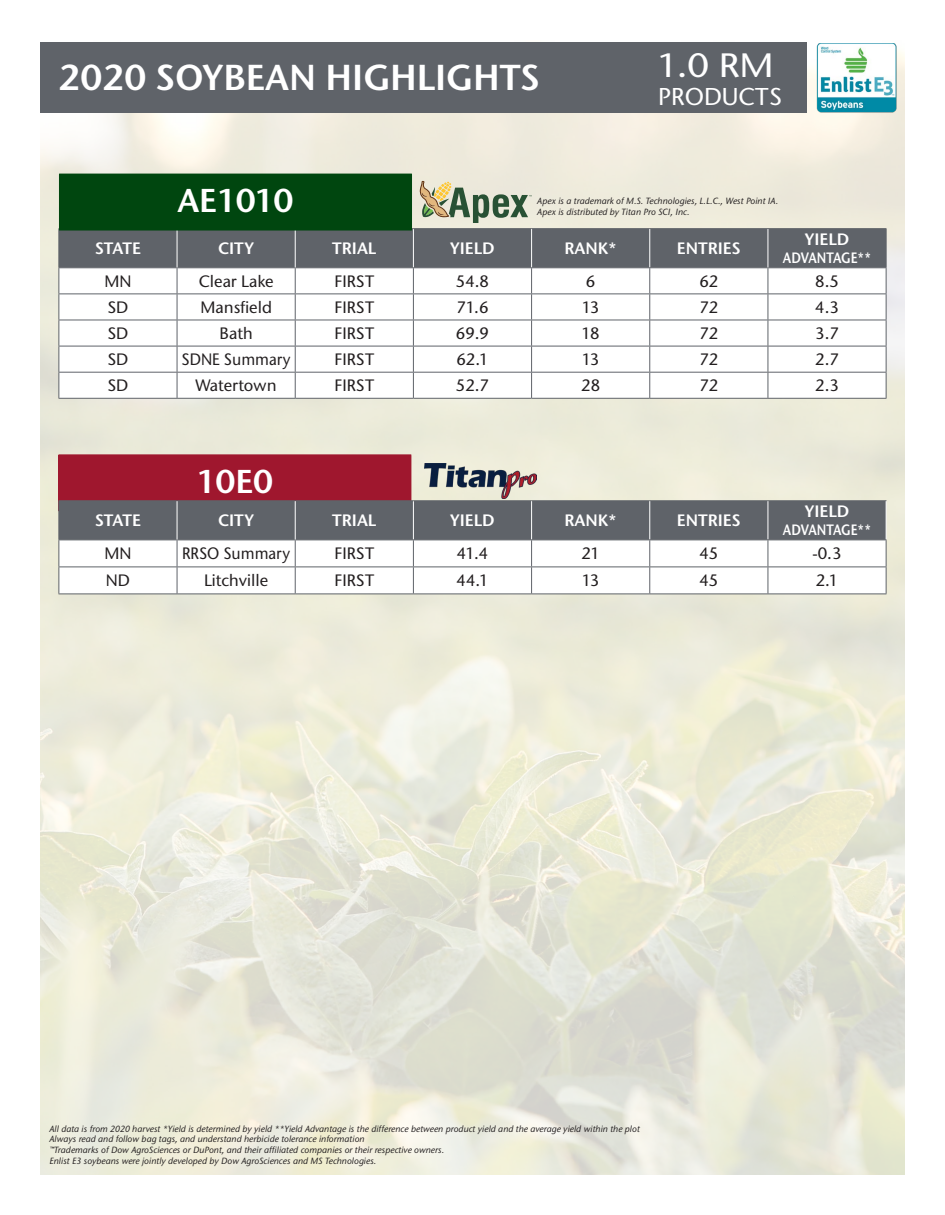
<style>
.page{position:relative;width:945px;height:1215px;background:#fff}
.page>*{position:absolute;margin:0;border:0;box-sizing:border-box;transform-origin:0 0}
.t1{font:600 36px "Stone Sans ITC Pro";color:#fff}
.t2{font:500 33.75px "Stone Sans ITC Std";color:#fff;scale:1.11 1}
.t3{font:600 33px "Stone Sans ITC Pro";letter-spacing:-.02em;color:#fff}
.t4{font:500 24.3px "Stone Sans ITC Std";color:#fff}
.t5{font:500 16.5px "Stone Sans ITC Std";color:#231f20}
.t6{font:600 16.5px "Stone Sans ITC Pro";color:#fff}
.t7{font:500 16.5px "Stone Sans ITC Std";color:#231f20;scale:.93 1}
.t8{font:600 15px "Stone Sans ITC Pro";letter-spacing:-.01em;color:#fff;scale:.85 1}
.t9{font:italic 500 9px "Stone Sans ITC Std";color:#231f20}
</style>
<div class="page">
<img style="left:40px;top:42px;width:864px;height:1132px">
<div style="left:628px;top:42px;width:178px;height:70px;background:#5f6369"></div>
<div style="left:40px;top:42px;width:589px;height:70px;background:#5f6369"></div>
<img style="left:808px;top:44px;width:94px;height:71px">
<img style="left:424px;top:464px;width:112px;height:35px">
<div style="left:59px;top:455px;width:352px;height:56px;background:#9f172e"></div>
<hr style="left:58px;top:454px;width:353px;height:1px;background:#9f172e">
<hr style="left:58px;top:455px;width:1px;height:55px;background:#9f172e">
<hr style="left:411px;top:455px;width:1px;height:55px;background:#9f172e">
<hr style="left:413px;top:500px;width:119px;height:1px;background:#5f6369">
<hr style="left:532px;top:500px;width:118px;height:1px;background:#5f6369">
<hr style="left:650px;top:500px;width:118px;height:1px;background:#5f6369">
<hr style="left:768px;top:500px;width:119px;height:1px;background:#5f6369">
<svg style="left:58px;top:501px;width:829px;height:93px"></svg>
<hr style="left:58px;top:594px;width:119px;height:1px;background:#5f6369">
<hr style="left:177px;top:594px;width:118px;height:1px;background:#5f6369">
<hr style="left:295px;top:594px;width:118px;height:1px;background:#5f6369">
<hr style="left:413px;top:594px;width:119px;height:1px;background:#5f6369">
<hr style="left:532px;top:594px;width:118px;height:1px;background:#5f6369">
<hr style="left:650px;top:594px;width:118px;height:1px;background:#5f6369">
<hr style="left:768px;top:594px;width:119px;height:1px;background:#5f6369">
<hr style="left:295px;top:500px;width:118px;height:1px;background:#5f6369">
<hr style="left:58px;top:500px;width:119px;height:1px;background:#5f6369">
<hr style="left:58px;top:501px;width:1px;height:39px;background:#5f6369">
<hr style="left:177px;top:500px;width:118px;height:1px;background:#5f6369">
<hr style="left:58px;top:540px;width:119px;height:1px;background:#5f6369">
<hr style="left:177px;top:540px;width:118px;height:1px;background:#5f6369">
<hr style="left:177px;top:501px;width:1px;height:39px;background:#fff">
<hr style="left:295px;top:501px;width:1px;height:39px;background:#fff">
<svg style="left:420px;top:181px;width:112px;height:41px;background:#b2b79f"></svg>
<hr style="left:413px;top:228px;width:119px;height:1px;background:#5f6369">
<hr style="left:532px;top:228px;width:118px;height:1px;background:#5f6369">
<hr style="left:650px;top:228px;width:118px;height:1px;background:#5f6369">
<svg style="left:58px;top:229px;width:829px;height:169px"></svg>
<hr style="left:58px;top:398px;width:119px;height:1px;background:#5f6369">
<hr style="left:177px;top:398px;width:118px;height:1px;background:#5f6369">
<hr style="left:295px;top:398px;width:118px;height:1px;background:#5f6369">
<hr style="left:413px;top:398px;width:119px;height:1px;background:#5f6369">
<hr style="left:532px;top:398px;width:118px;height:1px;background:#5f6369">
<hr style="left:650px;top:398px;width:118px;height:1px;background:#5f6369">
<hr style="left:768px;top:398px;width:119px;height:1px;background:#5f6369">
<hr style="left:295px;top:228px;width:118px;height:1px;background:#5f6369">
<hr style="left:58px;top:228px;width:119px;height:1px;background:#5f6369">
<hr style="left:58px;top:229px;width:1px;height:38px;background:#5f6369">
<hr style="left:58px;top:267px;width:119px;height:1px;background:#5f6369">
<hr style="left:177px;top:267px;width:118px;height:1px;background:#5f6369">
<hr style="left:177px;top:229px;width:1px;height:38px;background:#fff">
<hr style="left:295px;top:229px;width:1px;height:38px;background:#fff">
<hr style="left:768px;top:228px;width:119px;height:1px;background:#5f6369">
<hr style="left:886px;top:229px;width:1px;height:38px;background:#5f6369">
<hr style="left:768px;top:229px;width:1px;height:38px;background:#fff">
<div style="left:59px;top:174px;width:353px;height:56px;background:#00460f"></div>
<hr style="left:59px;top:230px;width:353px;height:1px;background:#00460f">
<p class="t1" style="left:58px;top:55px;width:483px">2020 SOYBEAN HIGHLIGHTS</p>
<p class="t2" style="left:657px;top:45px;width:107px">1.0 RM</p>
<p class="t4" style="left:658px;top:81px;width:125px">PRODUCTS</p>
<p class="t3" style="left:177px;top:180px;width:118px">AE1010</p>
<p class="t9" style="left:537px;top:195px;width:243px">Apex is a trademark of M.S. Technologies, L.L.C., West Point IA.</p>
<p class="t9" style="left:537px;top:206px;width:154px">Apex is distributed by Titan Pro SCI, Inc.</p>
<p class="t6" style="left:95px;top:238px;width:47px">STATE</p>
<p class="t6" style="left:218px;top:238px;width:37px">CITY</p>
<p class="t6" style="left:332px;top:238px;width:46px">TRIAL</p>
<p class="t6" style="left:450px;top:238px;width:46px">YIELD</p>
<p class="t6" style="left:565px;top:238px;width:54px">RANK*</p>
<p class="t6" style="left:677px;top:238px;width:65px">ENTRIES</p>
<p class="t6" style="left:805px;top:229px;width:46px">YIELD</p>
<p class="t8" style="left:783px;top:249px;width:105px">ADVANTAGE**</p>
<p class="t5" style="left:104px;top:271px;width:29px">MN</p>
<p class="t5" style="left:199px;top:271px;width:76px">Clear Lake</p>
<p class="t5" style="left:334px;top:271px;width:41px">FIRST</p>
<p class="t5" style="left:456px;top:271px;width:35px">54.8</p>
<p class="t5" style="left:586px;top:271px;width:11px">6</p>
<p class="t5" style="left:699px;top:271px;width:20px">62</p>
<p class="t5" style="left:815px;top:271px;width:25px">8.5</p>
<p class="t5" style="left:107px;top:297px;width:22px">SD</p>
<p class="t5" style="left:200px;top:297px;width:73px">Mansfield</p>
<p class="t5" style="left:334px;top:297px;width:41px">FIRST</p>
<p class="t5" style="left:456px;top:297px;width:34px">71.6</p>
<p class="t5" style="left:582px;top:297px;width:19px">13</p>
<p class="t5" style="left:700px;top:297px;width:20px">72</p>
<p class="t5" style="left:815px;top:297px;width:25px">4.3</p>
<p class="t5" style="left:107px;top:323px;width:22px">SD</p>
<p class="t5" style="left:220px;top:323px;width:35px">Bath</p>
<p class="t5" style="left:334px;top:323px;width:41px">FIRST</p>
<p class="t5" style="left:456px;top:323px;width:35px">69.9</p>
<p class="t5" style="left:582px;top:323px;width:20px">18</p>
<p class="t5" style="left:700px;top:323px;width:20px">72</p>
<p class="t5" style="left:815px;top:323px;width:25px">3.7</p>
<p class="t5" style="left:107px;top:349px;width:22px">SD</p>
<p class="t7" style="left:182px;top:349px;width:119px">SDNE Summary</p>
<p class="t5" style="left:334px;top:349px;width:41px">FIRST</p>
<p class="t5" style="left:456px;top:349px;width:34px">62.1</p>
<p class="t5" style="left:582px;top:349px;width:19px">13</p>
<p class="t5" style="left:700px;top:349px;width:20px">72</p>
<p class="t5" style="left:815px;top:349px;width:25px">2.7</p>
<p class="t5" style="left:107px;top:375px;width:22px">SD</p>
<p class="t5" style="left:195px;top:375px;width:83px">Watertown</p>
<p class="t5" style="left:334px;top:375px;width:41px">FIRST</p>
<p class="t5" style="left:456px;top:375px;width:35px">52.7</p>
<p class="t5" style="left:581px;top:375px;width:20px">28</p>
<p class="t5" style="left:700px;top:375px;width:20px">72</p>
<p class="t5" style="left:815px;top:375px;width:25px">2.3</p>
<p class="t3" style="left:197px;top:461px;width:78px">10E0</p>
<p class="t6" style="left:95px;top:510px;width:47px">STATE</p>
<p class="t6" style="left:218px;top:510px;width:37px">CITY</p>
<p class="t6" style="left:332px;top:510px;width:46px">TRIAL</p>
<p class="t6" style="left:450px;top:510px;width:46px">YIELD</p>
<p class="t6" style="left:565px;top:510px;width:54px">RANK*</p>
<p class="t6" style="left:677px;top:510px;width:65px">ENTRIES</p>
<p class="t6" style="left:805px;top:501px;width:46px">YIELD</p>
<p class="t8" style="left:783px;top:521px;width:105px">ADVANTAGE**</p>
<p class="t5" style="left:104px;top:544px;width:29px">MN</p>
<p class="t7" style="left:182px;top:544px;width:118px">RRSO Summary</p>
<p class="t5" style="left:334px;top:544px;width:41px">FIRST</p>
<p class="t5" style="left:457px;top:544px;width:33px">41.4</p>
<p class="t5" style="left:581px;top:544px;width:20px">21</p>
<p class="t5" style="left:699px;top:544px;width:20px">45</p>
<p class="t5" style="left:813px;top:544px;width:30px">-0.3</p>
<p class="t5" style="left:106px;top:571px;width:26px">ND</p>
<p class="t5" style="left:204px;top:571px;width:66px">Litchville</p>
<p class="t5" style="left:334px;top:571px;width:41px">FIRST</p>
<p class="t5" style="left:456px;top:571px;width:34px">44.1</p>
<p class="t5" style="left:582px;top:571px;width:19px">13</p>
<p class="t5" style="left:699px;top:571px;width:20px">45</p>
<p class="t5" style="left:816px;top:571px;width:24px">2.1</p>
<p class="t9" style="left:50px;top:1123px;width:592px">All data is from 2020 harvest *Yield is determined by yield **Yield Advantage is the difference between product yield and the average yield within the plot</p>
<p class="t9" style="left:50px;top:1134px;width:317px">Always read and follow bag tags, and understand herbicide tolerance information</p>
<p class="t9" style="left:50px;top:1145px;width:396px">™Trademarks of Dow AgroSciences or DuPont, and their affiliated companies or their respective owners.</p>
<p class="t9" style="left:50px;top:1155px;width:328px">Enlist E3 soybeans were jointly developed by Dow AgroSciences and MS Technologies.</p>
</div>
